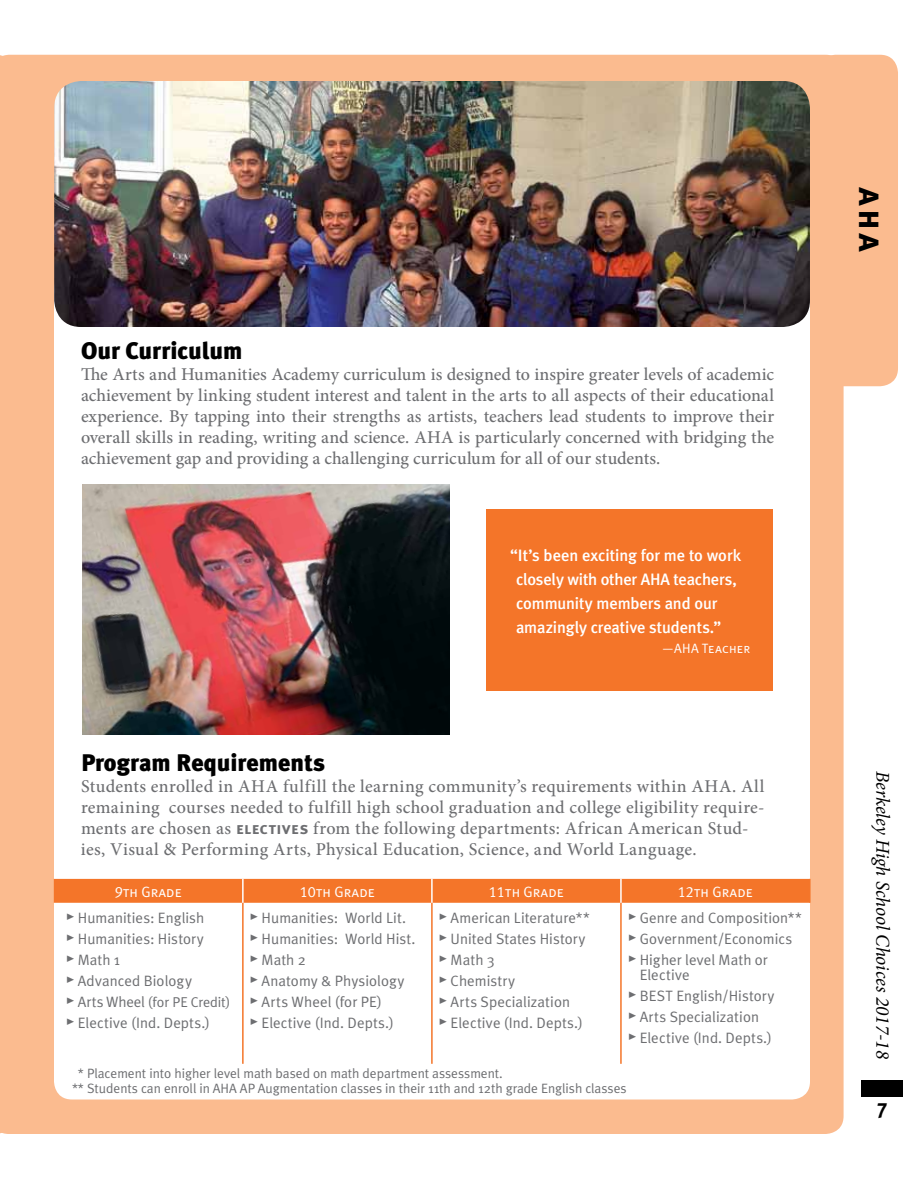
<style>
.page{position:relative;width:918px;height:1188px;background:#fff}
.page>*{position:absolute;margin:0;border:0;box-sizing:border-box;transform-origin:0 0}
.t1{font:36px "Meta Plus Bold Caps";color:#000}
.t2{font:900 24px "Meta Plus";color:#000}
.t3{font:700 21px "Meta Plus";color:#000}
.t4{font:italic 19.5px "Minion Pro";letter-spacing:-.005em;color:#000}
.t5{font:500 18px/21px "Minion Pro";letter-spacing:.015em;color:#6d6e71;text-align:justify}
.t6{font:500 16.5px/24px "Meta Plus";letter-spacing:-.01em;color:#fff}
.t7{font:15px/15px "Meta Plus Normal";letter-spacing:.005em;color:#6d6e71}
.t8{font:15px "Meta Plus Normal Caps";color:#fff}
.t9{font:14.25px "Meta Plus Normal";letter-spacing:-.01em;color:#6d6e71}
.t10{font:13.5px/15px "Meta Plus Normal";color:#6d6e71}
.t11{font:13.5px "Meta Plus Normal Caps";letter-spacing:.015em;color:#fff}
.s1{font-family:"Meta Plus Bold Caps";font-weight:400;font-size:16.5px}
.s2{font-family:"Meta Plus Bold Caps";font-size:18px}
.s3{font-size:15px}
</style>
<div class="page">
<div style="left:861px;top:1081px;width:42px;height:16px;background:#000"></div>
<div style="left:0;top:55px;width:844px;height:1079px;background:#fbbb8f"></div>
<div style="left:817px;top:55px;width:81px;height:331px;background:#fbbb8f;border-radius:18px"></div>
<div style="left:54px;top:272px;width:756px;height:828px;background:#fff;border-radius:18px"></div>
<div style="left:54px;top:879px;width:755px;height:24px;background:#f47529"></div>
<hr style="left:242px;top:903px;width:2px;height:161px;background:#f47529">
<hr style="left:431px;top:903px;width:2px;height:161px;background:#f47529">
<hr style="left:620px;top:903px;width:2px;height:161px;background:#f47529">
<hr style="left:242px;top:879px;width:2px;height:24px;background:#fff">
<hr style="left:431px;top:879px;width:2px;height:24px;background:#fff">
<hr style="left:620px;top:879px;width:2px;height:24px;background:#fff">
<hr style="left:809px;top:879px;width:2px;height:24px;background:#f47529">
<div style="left:486px;top:510px;width:287px;height:181px;background:#f47529"></div>
<img style="left:54px;top:81px;width:756px;height:246px">
<img style="left:82px;top:484px;width:367px;height:250px">
<h2 class="t2" style="left:81px;top:337px;width:163px">Our Curriculum</h2>
<p class="t5" style="left:81px;top:364px;width:695px">The Arts and Humanities Academy curriculum is designed to inspire greater levels of academic achievement by linking student interest and talent in the arts to all aspects of their educational experience. By tapping into their strengths as artists, teachers lead students to improve their overall skills in reading, writing and science. AHA is particularly concerned with bridging the achievement gap and providing a challenging curriculum for all of our students.</p>
<p class="t6" style="left:516px;top:543px;width:227px;text-indent:-6px">“It’s been exciting for me to work closely with other AHA teachers, community members and our amazingly creative students.”</p>
<p class="t11" style="left:662px;top:640px;width:91px">—AHA Teacher</p>
<h2 class="t2" style="left:81px;top:748px;width:246px">Program Requirements</h2>
<p class="t5" style="left:81px;top:775px;width:685px;text-align:left">Students enrolled in AHA fulfill the learning community’s requirements within AHA. All remaining courses needed to fulfill high school graduation and college eligibility require&shy;ments are chosen as <span class="s1">electives</span> from the following departments: African American Stud&shy;ies, Visual &amp; Performing Arts, Physical Education, Science, and World Language.</p>
<p class="t8" style="left:115px;top:883px;width:69px">9th Grade</p>
<p class="t8" style="left:300px;top:883px;width:77px">10th Grade</p>
<p class="t8" style="left:489px;top:883px;width:77px">11th Grade</p>
<p class="t8" style="left:678px;top:883px;width:77px">12th Grade</p>
<p class="t7" style="left:66px;top:910px;width:140px"><span class="s2">•</span> Humanities: English</p>
<p class="t7" style="left:66px;top:931px;width:140px"><span class="s2">•</span> Humanities: History</p>
<p class="t7" style="left:66px;top:952px;width:56px"><span class="s2">•</span> Math 1</p>
<p class="t7" style="left:66px;top:973px;width:128px"><span class="s2">•</span> Advanced Biology</p>
<p class="t9" style="left:66px;top:994px;width:166px"><span class="s2">•</span> <span class="s3">Arts Wheel</span> (for PE Credit)</p>
<p class="t7" style="left:66px;top:1015px;width:146px"><span class="s2">•</span> Elective (Ind. Depts.)</p>
<p class="t7" style="left:250px;top:910px;width:158px"><span class="s2">•</span> Humanities: World Lit.</p>
<p class="t7" style="left:250px;top:931px;width:167px"><span class="s2">•</span> Humanities: World Hist.</p>
<p class="t7" style="left:250px;top:952px;width:58px"><span class="s2">•</span> Math 2</p>
<p class="t7" style="left:250px;top:973px;width:156px"><span class="s2">•</span> Anatomy &amp; Physiology</p>
<p class="t7" style="left:250px;top:994px;width:134px"><span class="s2">•</span> Arts Wheel (for PE)</p>
<p class="t7" style="left:250px;top:1015px;width:146px"><span class="s2">•</span> Elective (Ind. Depts.)</p>
<p class="t7" style="left:628px;top:910px;width:176px"><span class="s2">•</span> Genre and Composition**</p>
<p class="t7" style="left:628px;top:931px;width:166px"><span class="s2">•</span> Government/Economics</p>
<p class="t7" style="left:640px;top:952px;width:130px;text-indent:-12px"><span class="s2">•</span> Higher level Math or<br>Elective</p>
<p class="t7" style="left:628px;top:988px;width:148px"><span class="s2">•</span> BEST English/History</p>
<p class="t7" style="left:628px;top:1009px;width:133px"><span class="s2">•</span> Arts Specialization</p>
<p class="t7" style="left:628px;top:1030px;width:146px"><span class="s2">•</span> Elective (Ind. Depts.)</p>
<p class="t7" style="left:439px;top:910px;width:153px"><span class="s2">•</span> American Literature**</p>
<p class="t7" style="left:439px;top:931px;width:148px"><span class="s2">•</span> United States History</p>
<p class="t7" style="left:439px;top:952px;width:58px"><span class="s2">•</span> Math 3</p>
<p class="t7" style="left:439px;top:973px;width:78px"><span class="s2">•</span> Chemistry</p>
<p class="t7" style="left:439px;top:994px;width:133px"><span class="s2">•</span> Arts Specialization</p>
<p class="t7" style="left:439px;top:1015px;width:146px"><span class="s2">•</span> Elective (Ind. Depts.)</p>
<p class="t10" style="left:72px;top:1066px;width:556px;text-indent:6px">* Placement into higher level math based on math department assessment.<br>** Students can enroll in AHA AP Augmentation classes in their 11th and 12th grade English classes</p>
<h1 class="t1" style="left:892px;top:187px;width:66px;rotate:90deg">aha</h1>
<p class="t4" style="left:896px;top:771px;width:290px;rotate:90deg">Berkeley High School Choices 2017-18</p>
<p class="t3" style="left:878px;top:1095px;width:11px">7</p>
</div>
